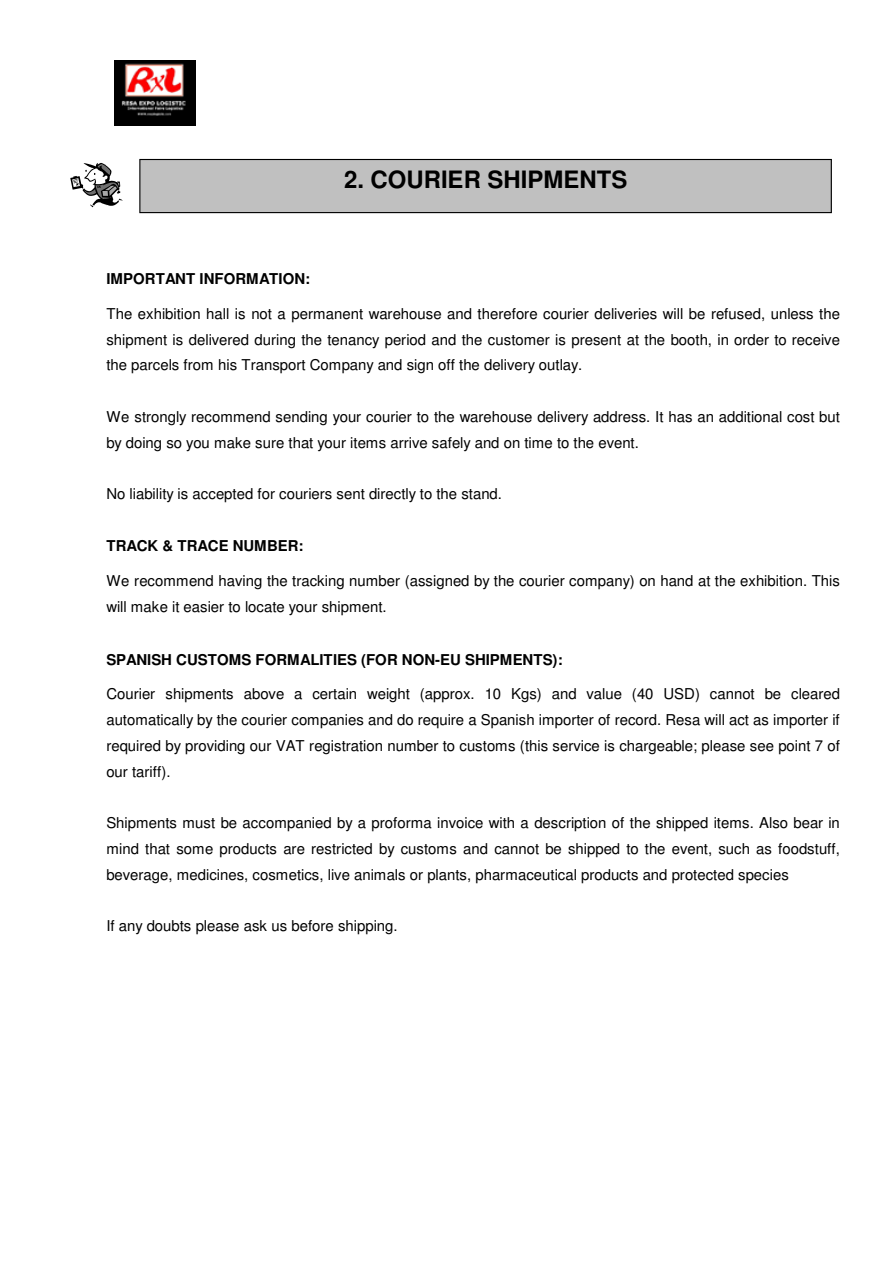
<style>
.page{position:relative;width:893px;height:1263px;background:#fff}
.page>*{position:absolute;margin:0;border:0;box-sizing:border-box;transform-origin:0 0}
.t1{font:700 24px "Helvetica";color:#000}
.t2{font:15px/25.8px "Helvetica";color:#000;text-align:justify}
.t3{font:700 15px "Helvetica";color:#000}
</style>
<div class="page">
<img style="left:114px;top:60px;width:81px;height:65px">
<svg style="left:70px;top:163px;width:53px;height:44px"></svg>
<div style="left:140px;top:159px;width:691px;height:54px;background:#c0c0c0"></div>
<div style="left:139px;top:159px;width:693px;height:54px;border:1px solid #000"></div>
<p class="t1" style="left:344px;top:170px;width:285px">2. COURIER SHIPMENTS</p>
<p class="t3" style="left:106px;top:273px;width:205px">IMPORTANT INFORMATION:</p>
<p class="t2" style="left:106px;top:302px;width:735px">The exhibition hall is not a permanent warehouse and therefore courier deliveries will be refused, unless the shipment is delivered during the tenancy period and the customer is present at the booth, in order to receive the parcels from his Transport Company and sign off the delivery outlay.</p>
<p class="t2" style="left:106px;top:405px;width:735px">We strongly recommend sending your courier to the warehouse delivery address. It has an additional cost but by doing so you make sure that your items arrive safely and on time to the event.</p>
<p class="t2" style="left:106px;top:482px;width:397px">No liability is accepted for couriers sent directly to the stand.</p>
<p class="t3" style="left:106px;top:540px;width:199px">TRACK &amp; TRACE NUMBER:</p>
<p class="t2" style="left:106px;top:569px;width:735px">We recommend having the tracking number (assigned by the courier company) on hand at the exhibition. This will make it easier to locate your shipment.</p>
<p class="t3" style="left:106px;top:653px;width:458px">SPANISH CUSTOMS FORMALITIES (FOR NON-EU SHIPMENTS):</p>
<p class="t2" style="left:106px;top:682px;width:735px">Courier shipments above a certain weight (approx. 10 Kgs) and value (40 USD) cannot be cleared automatically by the courier companies and do require a Spanish importer of record. Resa will act as importer if required by providing our VAT registration number to customs (this service is chargeable; please see point 7 of our tariff).</p>
<p class="t2" style="left:106px;top:811px;width:735px">Shipments must be accompanied by a proforma invoice with a description of the shipped items. Also bear in mind that some products are restricted by customs and cannot be shipped to the event, such as foodstuff, beverage, medicines, cosmetics, live animals or plants, pharmaceutical products and protected species</p>
<p class="t2" style="left:106px;top:914px;width:293px">If any doubts please ask us before shipping.</p>
</div>
